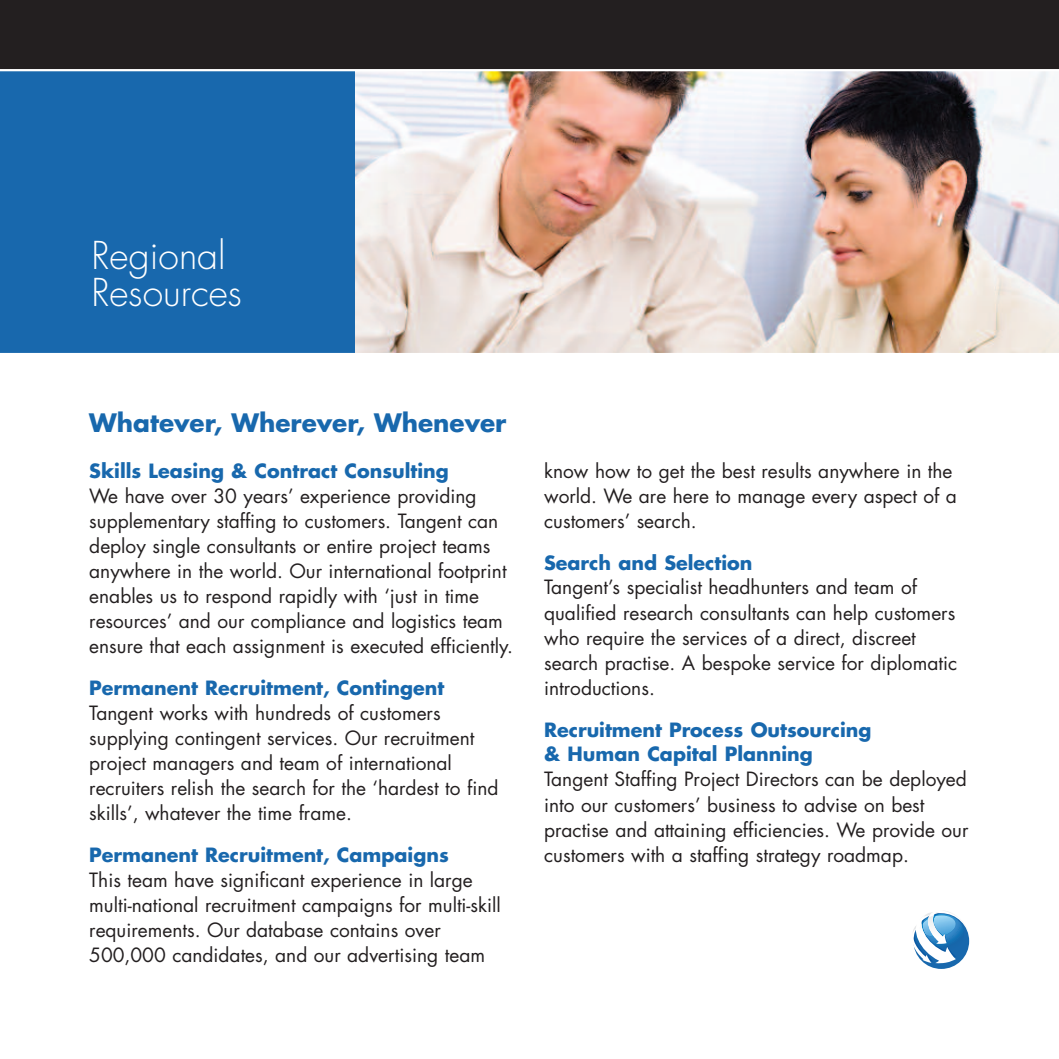
<style>
.page{position:relative;width:1059px;height:1059px;background:#fff}
.page>*{position:absolute;margin:0;border:0;box-sizing:border-box;transform-origin:0 0}
.t1{font:300 37.35px/37.4px "Futura";color:#fff}
.t2{font:700 24.75px "Futura";color:#1868ad}
.t3{font:19.12px/25.2px "Futura";color:#231f20}
.t4{font:700 19.12px/25px "Futura";color:#1868ad}
</style>
<div class="page">
<div style="left:0;top:0;width:1059px;height:70px;background:#231f20"></div>
<img style="left:354px;top:71px;width:705px;height:282px">
<div style="left:0;top:70px;width:354px;height:284px;background:#1868ad"></div>
<hr style="left:0;top:353px;width:1059px;height:2px;background:#fff">
<hr style="left:0;top:69px;width:1059px;height:2px;background:#fff">
<svg style="left:913px;top:913px;width:56px;height:56px"></svg>
<svg style="left:913px;top:911px;width:56px;height:52px"></svg>
<h1 class="t1" style="left:91px;top:240px;width:152px">Regional<br>Resources</h1>
<p class="t2" style="left:89px;top:411px;width:419px">Whatever, Wherever, Whenever</p>
<p class="t4" style="left:89px;top:460px;width:361px">Skills Leasing &amp; Contract Consulting</p>
<p class="t3" style="left:89px;top:484px;width:425px">We have over 30 years’ experience providing supplementary staffing to customers. Tangent can deploy single consultants or entire project teams anywhere in the world. Our international footprint enables us to respond rapidly with ‘just in time resources’ and our compliance and logistics team ensure that each assignment is executed efficiently.</p>
<p class="t4" style="left:89px;top:677px;width:356px">Permanent Recruitment, Contingent</p>
<p class="t3" style="left:89px;top:702px;width:411px">Tangent works with hundreds of customers supplying contingent services. Our recruitment project managers and team of international recruiters relish the search for the ‘hardest to find skills’, whatever the time frame.</p>
<p class="t4" style="left:89px;top:844px;width:361px">Permanent Recruitment, Campaigns</p>
<p class="t3" style="left:89px;top:869px;width:413px">This team have significant experience in large multi-national recruitment campaigns for multi-skill requirements. Our database contains over 500,000 candidates, and our advertising team</p>
<p class="t3" style="left:544px;top:460px;width:414px">know how to get the best results anywhere in the world. We are here to manage every aspect of a customers’ search.</p>
<p class="t4" style="left:544px;top:551px;width:210px">Search and Selection</p>
<p class="t3" style="left:544px;top:576px;width:414px">Tangent’s specialist headhunters and team of qualified research consultants can help customers who require the services of a direct, discreet search practise. A bespoke service for diplomatic introductions.</p>
<p class="t4" style="left:544px;top:718px;width:329px">Recruitment Process Outsourcing &amp; Human Capital Planning</p>
<p class="t3" style="left:544px;top:768px;width:426px">Tangent Staffing Project Directors can be deployed into our customers’ business to advise on best practise and attaining efficiencies. We provide our customers with a staffing strategy roadmap.</p>
</div>
